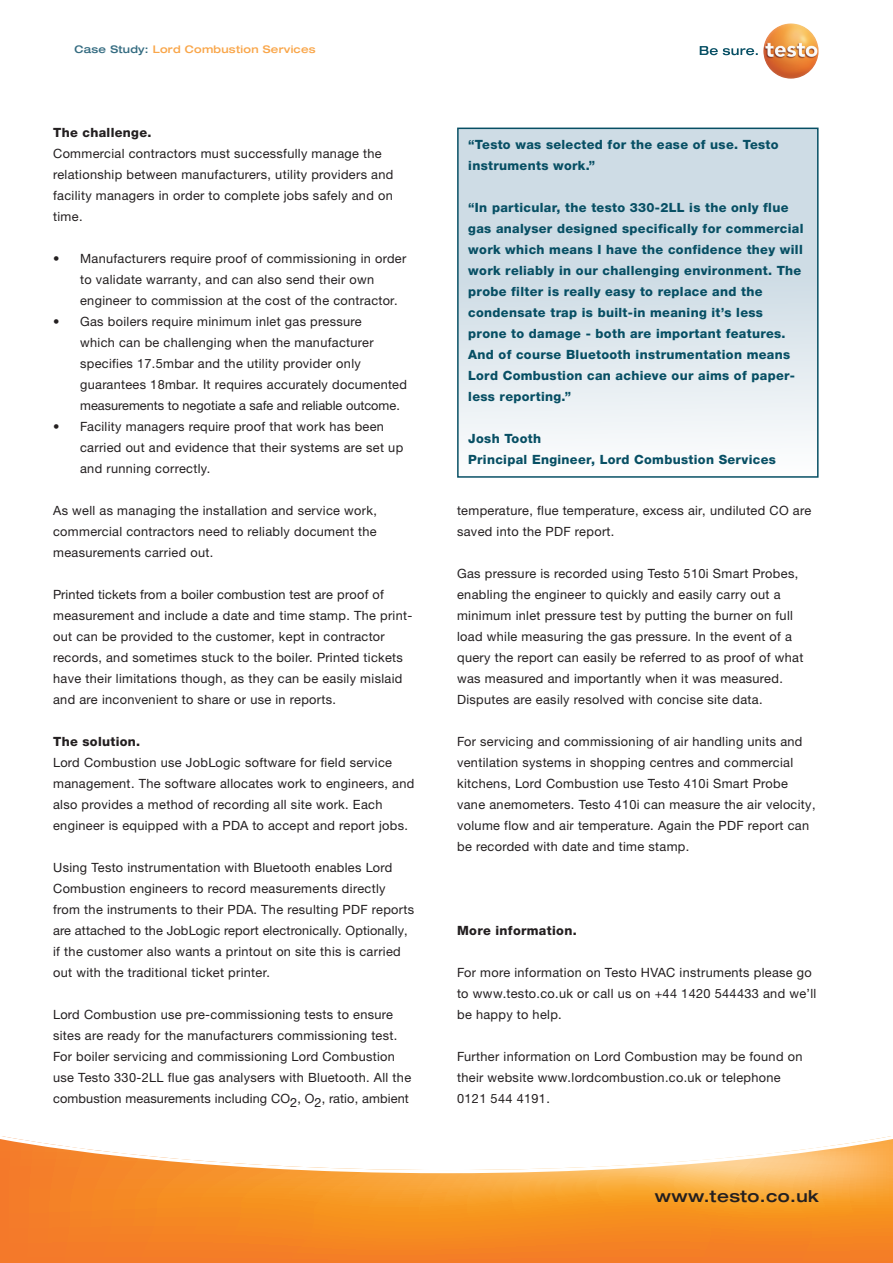
<style>
.page{position:relative;width:893px;height:1263px;background:#fff}
.page>*{position:absolute;margin:0;border:0;box-sizing:border-box;transform-origin:0 0}
.www_testo_de{font:500 expanded 16.5px "Helvetica Neue LT Com";letter-spacing:.025em;color:#231f20}
.Copy_8_5_pt{font:12.75px/21px "Helvetica Neue LTW1 G";letter-spacing:.025em;color:#231f20}
.Copy_8_5_pt-2{font:800 12.75px/21px "Helvetica Neue LTW1 G";letter-spacing:.025em;color:#074f64}
.Copy_8_5_pt-3{font:800 12.75px "Helvetica Neue LTW1 G";letter-spacing:.025em;color:#231f20}
.Geraetename_im_Kopfb{font:500 expanded 10.5px "Helvetica Neue LT Com";letter-spacing:.025em;color:#f9a64a}
.s1{color:#356c81}
</style>
<div class="page">
<svg style="left:0;top:1136px;width:893px;height:127px"></svg>
<svg style="left:700px;top:46px;width:58px;height:9px"></svg>
<img style="left:763px;top:23px;width:56px;height:56px;border-radius:28px">
<div style="left:458px;top:128px;width:360px;height:349px;background:linear-gradient(to bottom,#c2d3df,#f5f8f9)"></div>
<div style="left:457px;top:128px;width:362px;height:350px;border:2px solid #074f64"></div>
<p class="Geraetename_im_Kopfb" style="left:74px;top:43px;width:243px"><span class="s1">Case Study:</span> Lord Combustion Services</p>
<p class="Copy_8_5_pt-3" style="left:53px;top:125px;width:100px">The challenge.</p>
<p class="Copy_8_5_pt" style="left:53px;top:143px;width:342px">Commercial contractors must successfully manage the relationship between manufacturers, utility providers and facility managers in order to complete jobs safely and on time.</p>
<p class="Copy_8_5_pt" style="left:80px;top:248px;width:328px;text-indent:-27px">• Manufacturers require proof of commissioning in order to validate warranty, and can also send their own engineer to commission at the cost of the contractor.</p>
<p class="Copy_8_5_pt" style="left:80px;top:311px;width:328px;text-indent:-27px">• Gas boilers require minimum inlet gas pressure<br>which can be challenging when the manufacturer specifies 17.5mbar and the utility provider only guarantees 18mbar. It requires accurately documented measurements to negotiate a safe and reliable outcome.</p>
<p class="Copy_8_5_pt" style="left:80px;top:416px;width:325px;text-indent:-27px">• Facility managers require proof that work has been carried out and evidence that their systems are set up and running correctly.</p>
<p class="Copy_8_5_pt" style="left:53px;top:500px;width:325px;text-align:justify">As well as managing the installation and service work, commercial contractors need to reliably document the measurements carried out.</p>
<p class="Copy_8_5_pt" style="left:53px;top:584px;width:361px">Printed tickets from a boiler combustion test are proof of measurement and include a date and time stamp. The print&shy;out can be provided to the customer, kept in contractor records, and sometimes stuck to the boiler. Printed tickets have their limitations though, as they can be easily mislaid and are inconvenient to share or use in reports.</p>
<p class="Copy_8_5_pt-3" style="left:53px;top:734px;width:89px">The solution.</p>
<p class="Copy_8_5_pt" style="left:53px;top:752px;width:363px">Lord Combustion use JobLogic software for field service management. The software allocates work to engineers, and also provides a method of recording all site work. Each</p>
<p class="Copy_8_5_pt" style="left:53px;top:815px;width:356px">engineer is equipped with a PDA to accept and report jobs.</p>
<p class="Copy_8_5_pt" style="left:53px;top:857px;width:363px">Using Testo instrumentation with Bluetooth enables Lord Combustion engineers to record measurements directly from the instruments to their PDA. The resulting PDF reports are attached to the JobLogic report electronically. Optionally, if the customer also wants a printout on site this is carried out with the traditional ticket printer.</p>
<p class="Copy_8_5_pt" style="left:53px;top:1004px;width:346px">Lord Combustion use pre-commissioning tests to ensure sites are ready for the manufacturers commissioning test.</p>
<p class="Copy_8_5_pt" style="left:53px;top:1046px;width:360px">For boiler servicing and commissioning Lord Combustion use Testo 330-2LL flue gas analysers with Bluetooth. All the combustion measurements including CO2, O2, ratio, ambient</p>
<p class="Copy_8_5_pt-2" style="left:468px;top:134px;width:312px">“Testo was selected for the ease of use. Testo</p>
<p class="Copy_8_5_pt-2" style="left:468px;top:155px;width:128px">instruments work.”</p>
<p class="Copy_8_5_pt-2" style="left:468px;top:197px;width:337px">“In particular, the testo 330-2LL is the only flue gas analyser designed specifically for commercial work which means I have the confidence they will work reliably in our challenging environment. The probe filter is really easy to replace and the</p>
<p class="Copy_8_5_pt-2" style="left:468px;top:302px;width:328px">condensate trap is built-in meaning it’s less prone to damage - both are important features.<br>And of course Bluetooth instrumentation means Lord Combustion can achieve our aims of paper&shy;less reporting.”</p>
<p class="Copy_8_5_pt-2" style="left:468px;top:428px;width:74px">Josh Tooth</p>
<p class="Copy_8_5_pt-2" style="left:468px;top:449px;width:309px">Principal Engineer, Lord Combustion Services</p>
<p class="Copy_8_5_pt" style="left:457px;top:500px;width:356px">temperature, flue temperature, excess air, undiluted CO are saved into the PDF report.</p>
<p class="Copy_8_5_pt" style="left:457px;top:563px;width:343px">Gas pressure is recorded using Testo 510i Smart Probes, enabling the engineer to quickly and easily carry out a</p>
<p class="Copy_8_5_pt" style="left:457px;top:605px;width:348px">minimum inlet pressure test by putting the burner on full load while measuring the gas pressure. In the event of a query the report can easily be referred to as proof of what was measured and importantly when it was measured.</p>
<p class="Copy_8_5_pt" style="left:457px;top:689px;width:307px">Disputes are easily resolved with concise site data.</p>
<p class="Copy_8_5_pt" style="left:457px;top:731px;width:360px">For servicing and commissioning of air handling units and ventilation systems in shopping centres and commercial kitchens, Lord Combustion use Testo 410i Smart Probe vane anemometers. Testo 410i can measure the air velocity, volume flow and air temperature. Again the PDF report can be recorded with date and time stamp.</p>
<p class="Copy_8_5_pt-3" style="left:457px;top:923px;width:121px">More information.</p>
<p class="Copy_8_5_pt" style="left:457px;top:962px;width:361px">For more information on Testo HVAC instruments please go to www.testo.co.uk or call us on +44 1420 544433 and we’ll be happy to help.</p>
<p class="Copy_8_5_pt" style="left:457px;top:1046px;width:347px">Further information on Lord Combustion may be found on their website www.lordcombustion.co.uk or telephone</p>
<p class="Copy_8_5_pt" style="left:457px;top:1088px;width:94px">0121 544 4191.</p>
<p class="www_testo_de" style="left:655px;top:1186px;width:165px">www.testo.co.uk</p>
</div>
